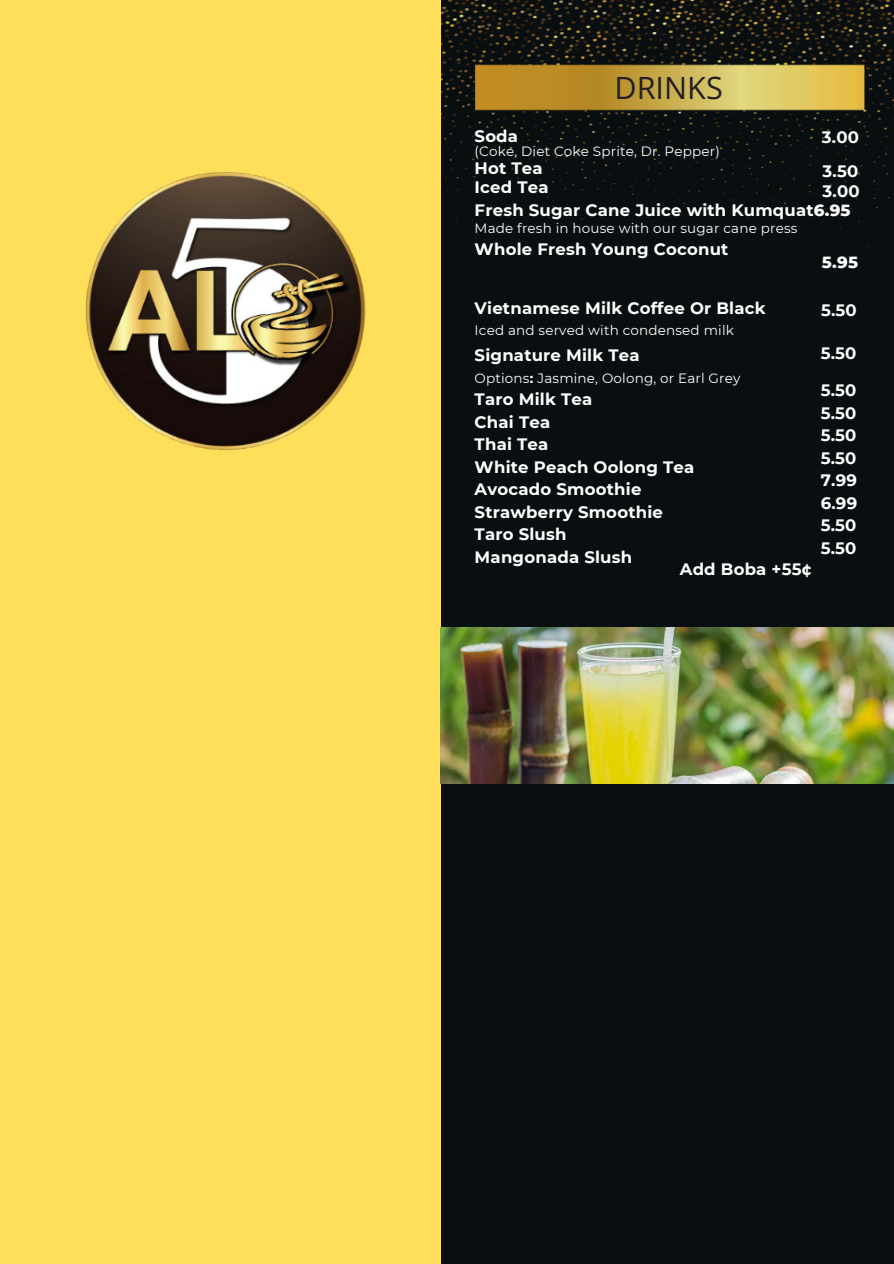
<style>
.page{position:relative;width:894px;height:1264px;background:#fff}
.page>*{position:absolute;margin:0;border:0;box-sizing:border-box;transform-origin:0 0}
.t1{font:30.6px "Open Sans";color:#231f20}
.t2{font:700 16.5px/22.5px "Montserrat";letter-spacing:.015em;color:#fff}
.t3{font:800 16.5px "Montserrat";color:#fff}
.t4{font:13.5px "Montserrat";letter-spacing:.015em;color:#fff}
.s1{font-weight:800}
.s2{font-weight:700}
</style>
<div class="page">
<div style="left:0;top:0;width:893px;height:1263px;background:#090f10"></div>
<img style="left:440px;top:0;width:453px;height:272px">
<div style="left:0;top:0;width:440px;height:1263px;background:#ffde59"></div>
<img style="left:85px;top:172px;width:281px;height:279px">
<img style="left:440px;top:627px;width:453px;height:156px">
<h1 class="t1" style="left:614px;top:66px;width:110px">DRINKS</h1>
<h2 class="t2" style="left:474px;top:125px;width:45px">Soda</h2>
<h2 class="t4" style="left:474px;top:143px;width:247px">(Coke, Diet Coke Sprite, Dr. Pepper)</h2>
<h2 class="t2" style="left:474px;top:158px;width:75px;line-height:19.2px">Hot Tea<br>Iced Tea</h2>
<p class="t2" style="left:474px;top:198px;width:377px">Fresh Sugar Cane Juice with Kumquat<span class="s1">6.95</span></p>
<p class="t4" style="left:474px;top:219px;width:324px">Made fresh in house with our sugar cane press</p>
<p class="t2" style="left:474px;top:238px;width:255px">Whole Fresh Young Coconut</p>
<p class="t3" style="left:821px;top:252px;width:38px">5.95</p>
<p class="t2" style="left:474px;top:297px;width:292px">Vietnamese Milk Coffee Or Black</p>
<p class="t4" style="left:474px;top:322px;width:261px">Iced and served with condensed milk</p>
<h2 class="t2" style="left:474px;top:344px;width:166px">Signature Milk Tea</h2>
<p class="t4" style="left:474px;top:369px;width:267px">Options<span class="s2">:</span> Jasmine, Oolong, or Earl Grey</p>
<p class="t2" style="left:474px;top:388px;width:119px">Taro Milk Tea</p>
<p class="t2" style="left:474px;top:410px;width:77px">Chai Tea</p>
<p class="t2" style="left:474px;top:433px;width:75px">Thai Tea</p>
<p class="t2" style="left:474px;top:455px;width:221px">White Peach Oolong Tea</p>
<p class="t2" style="left:474px;top:478px;width:168px">Avocado Smoothie</p>
<p class="t2" style="left:474px;top:500px;width:190px">Strawberry Smoothie</p>
<p class="t2" style="left:474px;top:523px;width:93px">Taro Slush</p>
<p class="t2" style="left:474px;top:545px;width:159px">Mangonada Slush</p>
<h2 class="t2" style="left:821px;top:126px;width:39px">3.00</h2>
<h2 class="t2" style="left:822px;top:160px;width:37px">3.50</h2>
<h2 class="t2" style="left:822px;top:180px;width:39px">3.00</h2>
<p class="t2" style="left:820px;top:299px;width:37px">5.50</p>
<p class="t2" style="left:820px;top:342px;width:37px">5.50</p>
<p class="t2" style="left:820px;top:379px;width:38px;text-align:justify">5.50<br>5.50<br>5.50<br>5.50<br>7.99<br>6.99<br>5.50<br>5.50</p>
<p class="t2" style="left:679px;top:557px;width:133px">Add Boba +55¢</p>
</div>
